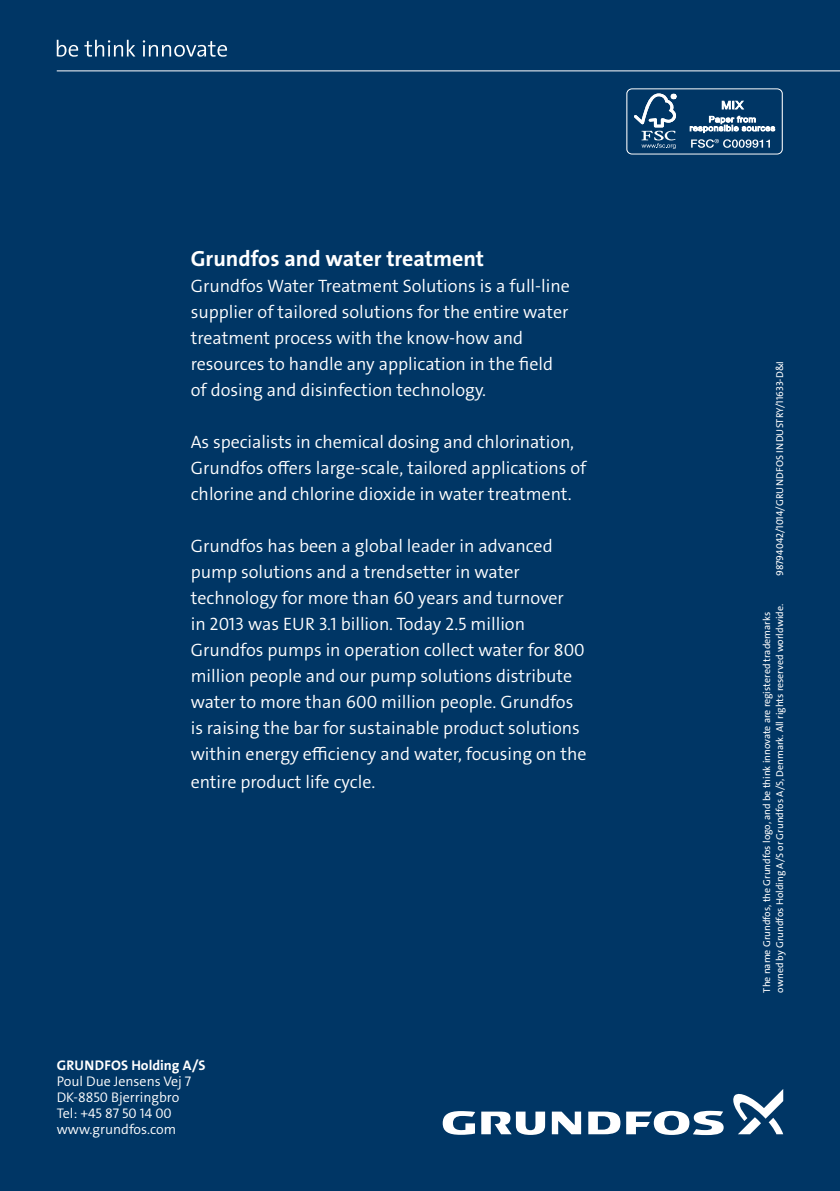
<style>
.page{position:relative;width:840px;height:1191px;background:#fff}
.page>*{position:absolute;margin:0;border:0;box-sizing:border-box;transform-origin:0 0}
.t1{font:22px "Grundfos The Sans V2 OT 7 B";color:#fff}
.t2{font:18px/26px "Grundfos The Sans V2 OT 4 SL";color:#fff}
.t3{font:14px/16px "Grundfos The Sans V2 OT 4 SL";color:#fff}
.t4{font:14px "Grundfos The Sans V2 OT 7 B";color:#fff}
.t5{font:10px/13px "Grundfos The Sans V2 OT 5 R";color:#fff}
</style>
<div class="page">
<div style="left:0;top:0;width:839px;height:1191px;background:#003665"></div>
<hr style="left:57px;top:70px;width:782px;height:1px;background:#fff">
<svg style="left:551px;top:1111px;width:29px;height:23px"></svg>
<svg style="left:481px;top:1111px;width:64px;height:24px"></svg>
<svg style="left:442px;top:1111px;width:33px;height:23px"></svg>
<svg style="left:588px;top:1110px;width:135px;height:25px"></svg>
<svg style="left:733px;top:1090px;width:49px;height:44px"></svg>
<svg style="left:57px;top:40px;width:21px;height:17px"></svg>
<svg style="left:84px;top:40px;width:51px;height:17px"></svg>
<svg style="left:143px;top:40px;width:84px;height:17px"></svg>
<div style="left:626px;top:88px;width:156px;height:66px;border:1px solid #fff;border-radius:5px"></div>
<svg style="left:634px;top:93px;width:42px;height:56px"></svg>
<svg style="left:689px;top:100px;width:85px;height:33px"></svg>
<svg style="left:691px;top:139px;width:78px;height:9px"></svg>
<p class="t1" style="left:190px;top:244px;width:295px">Grundfos and water treatment</p>
<p class="t2" style="left:190px;top:273px;width:380px">Grundfos Water Treatment Solutions is a full-line supplier of tailored solutions for the entire water treatment process with the know-how and resources to handle any application in the field of dosing and disinfection technology.</p>
<p class="t2" style="left:190px;top:429px;width:397px">As specialists in chemical dosing and chlorination,<br>Grundfos offers large-scale, tailored applications of chlorine and chlorine dioxide in water treatment.</p>
<p class="t2" style="left:190px;top:533px;width:374px">Grundfos has been a global leader in advanced pump solutions and a trendsetter in water technology for more than 60 years and turnover in 2013 was EUR</p>
<p class="t2" style="left:190px;top:611px;width:397px;text-indent:128px">3.1 billion. Today 2.5 million Grundfos pumps in operation collect water for 800 million people and our pump solutions distribute water to more than 600 million people. Grundfos is raising the bar for sustainable product solutions within energy efficiency and water, focusing on the</p>
<p class="t2" style="left:190px;top:769px;width:186px">entire product life cycle.</p>
<p class="t4" style="left:57px;top:1056px;width:47px">Grundfos</p>
<p class="t4" style="left:131px;top:1056px;width:76px">Holding A/S</p>
<p class="t3" style="left:57px;top:1073px;width:136px">Poul Due Jensens Vej 7<br>DK-8850 Bjerringbro<br>Tel: +45 87 50 14 00 www.grundfos.com</p>
<p class="t5" style="left:773px;top:576px;width:217px;rotate:-90deg">98794042/1014/Grundfos Industry/11633-D&amp;I</p>
<p class="t5" style="left:760px;top:992px;width:390px;rotate:-90deg">The name Grundfos, the Grundfos logo, and be think innovate are registered trademarks owned by Grundfos Holding A/S or Grundfos A/S, Denmark. All rights reserved worldwide.</p>
</div>
